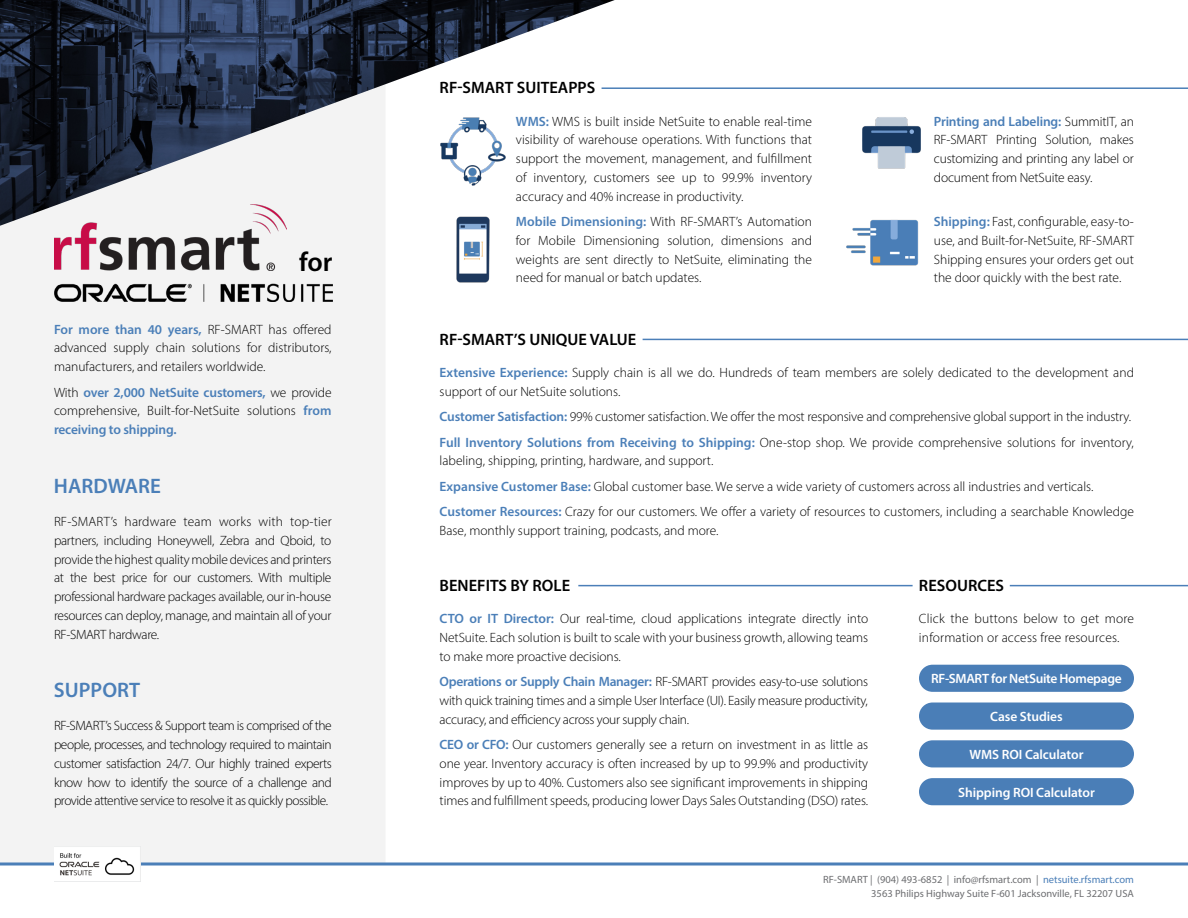
<style>
.page{position:relative;width:1188px;height:918px;background:#fff}
.page>*{position:absolute;margin:0;border:0;box-sizing:border-box;transform-origin:0 0}
.t1{font:27.3px "Myriad Variable Concept";color:#000}
.t2{font:600 21px "Myriad Pro";color:#4b7fb8}
.t3{font:16.5px "Myriad Variable Concept";color:#000}
.t4{font:13.5px/18.8px "Myriad Variable Concept";color:#000;text-align:justify}
.t5{font:13.5px "Myriad Variable Concept";letter-spacing:-.005em;color:#fff}
.t6{font:13.5px "Myriad Variable Concept";letter-spacing:-.025em;color:#fff}
.t7{font:10.5px/13.5px "Myriad Pro";color:#6d6e71;text-align:right}
.s1{color:#4b7fb8}
.s2{color:#4a7eb7}
</style>
<div class="page">
<div style="left:0;top:226px;width:385px;height:636px;background:#f3f3f3"></div>
<img style="left:54px;top:226px;width:232px;height:45px">
<hr style="left:643px;top:339px;width:545px;height:1px;background:#4b7fb8">
<hr style="left:602px;top:87px;width:586px;height:2px;background:#4b7fb8">
<hr style="left:578px;top:585px;width:335px;height:1px;background:#4b7fb8">
<hr style="left:1010px;top:585px;width:178px;height:1px;background:#4b7fb8">
<svg style="left:0;top:862px;width:1188px;height:4px;background:#779ec9"></svg>
<img style="left:54px;top:846px;width:87px;height:36px">
<img style="left:54px;top:284px;width:279px;height:18px">
<img style="left:846px;top:219px;width:73px;height:47px">
<img style="left:456px;top:226px;width:34px;height:57px">
<img style="left:862px;top:117px;width:59px;height:52px">
<img style="left:0;top:0;width:615px;height:226px">
<div style="left:919px;top:665px;width:215px;height:27px;background:#4a7eb7;border-radius:14px"></div>
<div style="left:919px;top:740px;width:215px;height:27px;background:#4a7eb7;border-radius:14px"></div>
<div style="left:919px;top:703px;width:215px;height:27px;background:#4a7eb7;border-radius:14px"></div>
<div style="left:919px;top:778px;width:215px;height:27px;background:#4a7eb7;border-radius:14px"></div>
<h1 class="t1" style="left:299px;top:246px;width:35px">for</h1>
<p class="t4" style="left:54px;top:320px;width:279px"><span class="s1">For more than 40 years,</span> RF-SMART has offered advanced supply chain solutions for distributors, manufacturers, and retailers worldwide.</p>
<p class="t4" style="left:54px;top:383px;width:279px">With <span class="s1">over 2,000 NetSuite customers,</span> we provide comprehensive, Built-for-NetSuite solutions <span class="s1">from receiving to shipping.</span></p>
<h2 class="t2" style="left:54px;top:473px;width:108px">HARDWARE</h2>
<p class="t4" style="left:54px;top:512px;width:279px">RF-SMART’s hardware team works with top-tier partners, including Honeywell, Zebra and Qboid, to provide the highest quality mobile devices and printers at the best price for our customers. With multiple professional hardware packages available, our in-house resources can deploy, manage, and maintain all of your RF-SMART hardware.</p>
<h2 class="t2" style="left:54px;top:677px;width:88px">SUPPORT</h2>
<p class="t4" style="left:54px;top:716px;width:279px">RF-SMART’s Success &amp; Support team is comprised of the people, processes, and technology required to maintain customer satisfaction 24/7. Our highly trained experts know how to identify the source of a challenge and provide attentive service to resolve it as quickly possible.</p>
<p class="t3" style="left:440px;top:78px;width:157px">RF-SMART SUITEAPPS</p>
<p class="t4" style="left:516px;top:112px;width:298px"><span class="s1">WMS:</span> WMS is built inside NetSuite to enable real-time visibility of warehouse operations. With functions that support the movement, management, and fulfillment of inventory, customers see up to 99.9% inventory accuracy and 40% increase in productivity.</p>
<p class="t4" style="left:516px;top:212px;width:298px"><span class="s1">Mobile Dimensioning:</span> With RF-SMART’s Automation for Mobile Dimensioning solution, dimensions and weights are sent directly to NetSuite, eliminating the need for manual or batch updates.</p>
<p class="t4" style="left:934px;top:112px;width:202px"><span class="s2">Printing and Labeling:</span> SummitIT, an RF-SMART Printing Solution, makes customizing and printing any label or document from NetSuite easy.</p>
<p class="t4" style="left:934px;top:212px;width:202px"><span class="s2">Shipping:</span> Fast, configurable, easy-to&shy;use, and Built-for-NetSuite, RF-SMART Shipping ensures your orders get out the door quickly with the best rate.</p>
<p class="t3" style="left:440px;top:330px;width:198px">RF-SMART’S UNIQUE VALUE</p>
<p class="t4" style="left:440px;top:363px;width:696px"><span class="s1">Extensive Experience:</span> Supply chain is all we do. Hundreds of team members are solely dedicated to the development and support of our NetSuite solutions.</p>
<p class="t4" style="left:440px;top:404px;width:696px;line-height:25.5px"><span class="s1">Customer Satisfaction:</span> 99% customer satisfaction. We offer the most responsive and comprehensive global support in the industry.<br><span class="s1">Full Inventory Solutions from Receiving to Shipping:</span> One-stop shop. We provide comprehensive solutions for inventory,</p>
<p class="t4" style="left:440px;top:448px;width:696px;line-height:25.5px;text-align:left">labeling, shipping, printing, hardware, and support.<br><span class="s1">Expansive Customer Base:</span> Global customer base. We serve a wide variety of customers across all industries and verticals.<br><span class="s1">Customer Resources:</span> Crazy for our customers. We offer a variety of resources to customers, including a searchable Knowledge</p>
<p class="t4" style="left:440px;top:521px;width:280px">Base, monthly support training, podcasts, and more.</p>
<p class="t3" style="left:440px;top:576px;width:132px">BENEFITS BY ROLE</p>
<p class="t4" style="left:440px;top:609px;width:430px"><span class="s1">CTO or IT Director:</span> Our real-time, cloud applications integrate directly into NetSuite. Each solution is built to scale with your business growth, allowing teams to make more proactive decisions.</p>
<p class="t4" style="left:440px;top:672px;width:430px"><span class="s1">Operations or Supply Chain Manager:</span> RF-SMART provides easy-to-use solutions with quick training times and a simple User Interface (UI). Easily measure productivity, accuracy, and efficiency across your supply chain.</p>
<p class="t4" style="left:440px;top:735px;width:430px"><span class="s1">CEO or CFO:</span> Our customers generally see a return on investment in as little as one year. Inventory accuracy is often increased by up to 99.9% and productivity improves by up to 40%. Customers also see significant improvements in shipping times and fulfillment speeds, producing lower Days Sales Outstanding (DSO) rates.</p>
<p class="t3" style="left:919px;top:576px;width:87px">RESOURCES</p>
<p class="t4" style="left:919px;top:609px;width:217px">Click the buttons below to get more information or access free resources.</p>
<p class="t6" style="left:931px;top:671px;width:192px">RF-SMART for NetSuite Homepage</p>
<p class="t5" style="left:990px;top:709px;width:74px">Case Studies</p>
<p class="t5" style="left:969px;top:747px;width:116px">WMS ROI Calculator</p>
<p class="t5" style="left:958px;top:784px;width:138px">Shipping ROI Calculator</p>
<p class="t7" style="left:823px;top:873px;width:312px">RF-SMART | (904) 493-6852 | info@rfsmart.com | <span class="s2">netsuite.rfsmart.com<br></span>3563 Philips Highway Suite F-601 Jacksonville, FL 32207 USA</p>
</div>
